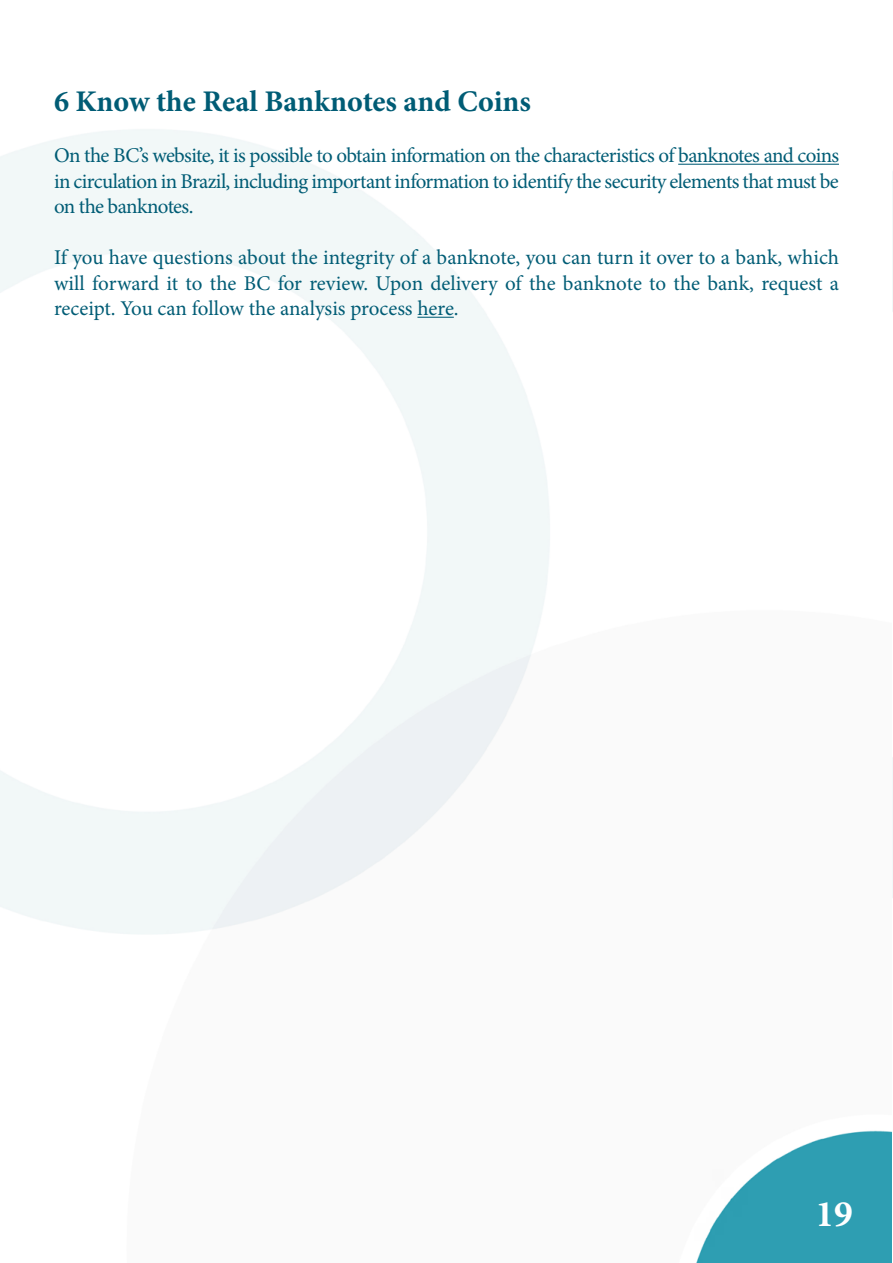
<style>
.page{position:relative;width:893px;height:1263px;background:#fff}
.page>*{position:absolute;margin:0;border:0;box-sizing:border-box;transform-origin:0 0}
.t1{font:700 37.5px "Minion Pro";color:#fff}
.t2{font:700 30px "Minion Pro";color:#005c75}
.t3{font:21px/25.5px "Minion Pro";letter-spacing:-.02em;color:#005c75;text-align:justify}
</style>
<div class="page">
<img style="left:0;top:129px;width:893px;height:1134px">
<hr style="left:678px;top:164px;width:161px;height:1px;background:#005c75">
<hr style="left:417px;top:317px;width:37px;height:1px;background:#005c75">
<h2 class="t2" style="left:54px;top:80px;width:478px">6 Know the Real Banknotes and Coins</h2>
<p class="t3" style="left:54px;top:143px;width:787px">On the BC’s website, it is possible to obtain information on the characteristics of banknotes and coins in circulation in Brazil, including important information to identify the security elements that must be on the banknotes.</p>
<p class="t3" style="left:54px;top:245px;width:786px">If you have questions about the integrity of a banknote, you can turn it over to a bank, which will forward it to the BC for review. Upon delivery of the banknote to the bank, request a receipt. You can follow the analysis process here.</p>
<h1 class="t1" style="left:815px;top:1188px;width:39px">19</h1>
</div>
